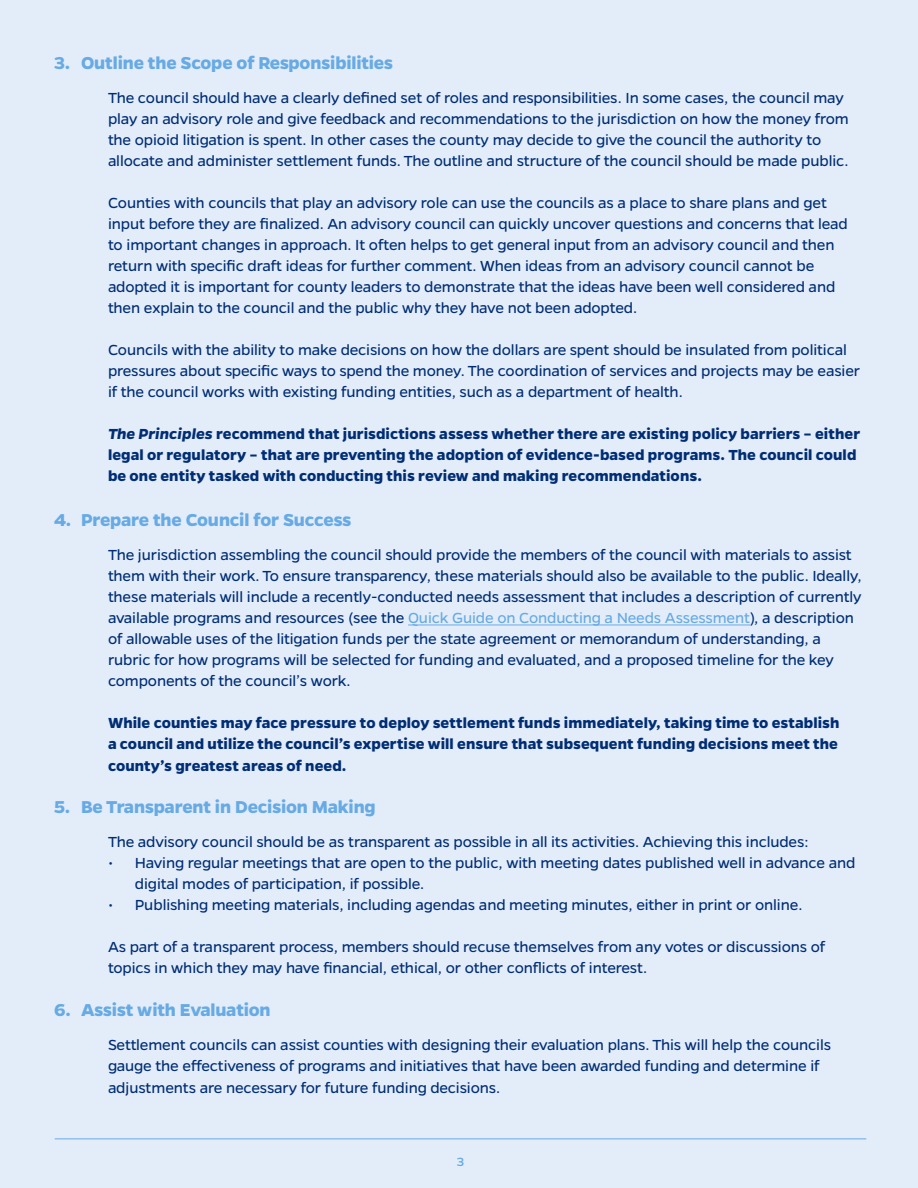
<style>
.page{position:relative;width:918px;height:1188px;background:#e3edf9}
.page>*{position:absolute;margin:0;border:0;box-sizing:border-box;transform-origin:0 0}
.t1{font:700 19.5px "Gentona";letter-spacing:-.01em;color:#67aae4}
.t2{font:16.5px/21px "Gentona";letter-spacing:-.01em;color:#002d74}
.t3{font:700 16.5px/21.1px "Gentona";letter-spacing:.005em;color:#002d74}
.t4{font:500 13.5px "Gentona";color:#67aae4}
.s1{font-style:italic}
.s2{color:#67aae4}
</style>
<div class="page">
<hr style="left:55px;top:1138px;width:811px;height:1px;background:#67aae4">
<hr style="left:408px;top:625px;width:342px;height:1px;background:#67aae4">
<p class="t1" style="left:54px;top:51px;width:341px">3. Outline the Scope of Responsibilities</p>
<p class="t2" style="left:108px;top:87px;width:742px">The council should have a clearly defined set of roles and responsibilities. In some cases, the council may play an advisory role and give feedback and recommendations to the jurisdiction on how the money from the opioid litigation is spent. In other cases the county may decide to give the council the authority to allocate and administer settlement funds. The outline and structure of the council should be made public.</p>
<p class="t2" style="left:108px;top:192px;width:741px">Counties with councils that play an advisory role can use the councils as a place to share plans and get input before they are finalized. An advisory council can quickly uncover questions and concerns that lead to important changes in approach. It often helps to get general input from an advisory council and then return with specific draft ideas for further comment. When ideas from an advisory council cannot be adopted it is important for county leaders to demonstrate that the ideas have been well considered and then explain to the council and the public why they have not been adopted.</p>
<p class="t2" style="left:108px;top:339px;width:754px">Councils with the ability to make decisions on how the dollars are spent should be insulated from political pressures about specific ways to spend the money. The coordination of services and projects may be easier if the council works with existing funding entities, such as a department of health.</p>
<p class="t3" style="left:108px;top:423px;width:754px"><span class="s1">The Principles</span> recommend that jurisdictions assess whether there are existing policy barriers – either legal or regulatory – that are preventing the adoption of evidence-based programs. The council could be one entity tasked with conducting this review and making recommendations.</p>
<p class="t1" style="left:54px;top:508px;width:299px">4. Prepare the Council for Success</p>
<p class="t2" style="left:108px;top:545px;width:755px">The jurisdiction assembling the council should provide the members of the council with materials to assist them with their work. To ensure transparency, these materials should also be available to the public. Ideally, these materials will include a recently-conducted needs assessment that includes a description of currently available programs and resources (see the <span class="s2">Quick Guide on Conducting a Needs Assessment</span>), a description of allowable uses of the litigation funds per the state agreement or memorandum of understanding, a rubric for how programs will be selected for funding and evaluated, and a proposed timeline for the key components of the council’s work.</p>
<p class="t3" style="left:108px;top:712px;width:733px;text-align:justify">While counties may face pressure to deploy settlement funds immediately, taking time to establish a council and utilize the council’s expertise will ensure that subsequent funding decisions meet the county’s greatest areas of need.</p>
<p class="t1" style="left:54px;top:795px;width:323px">5. Be Transparent in Decision Making</p>
<p class="t2" style="left:108px;top:832px;width:702px">The advisory council should be as transparent as possible in all its activities. Achieving this includes:</p>
<p class="t2" style="left:135px;top:853px;width:722px;text-indent:-27px">• Having regular meetings that are open to the public, with meeting dates published well in advance and digital modes of participation, if possible.</p>
<p class="t2" style="left:108px;top:895px;width:696px">• Publishing meeting materials, including agendas and meeting minutes, either in print or online.</p>
<p class="t2" style="left:108px;top:937px;width:719px">As part of a transparent process, members should recuse themselves from any votes or discussions of topics in which they may have financial, ethical, or other conflicts of interest.</p>
<p class="t1" style="left:54px;top:998px;width:218px">6. Assist with Evaluation</p>
<p class="t2" style="left:108px;top:1034px;width:725px">Settlement councils can assist counties with designing their evaluation plans. This will help the councils gauge the effectiveness of programs and initiatives that have been awarded funding and determine if adjustments are necessary for future funding decisions.</p>
<p class="t4" style="left:457px;top:1154px;width:9px">3</p>
</div>
